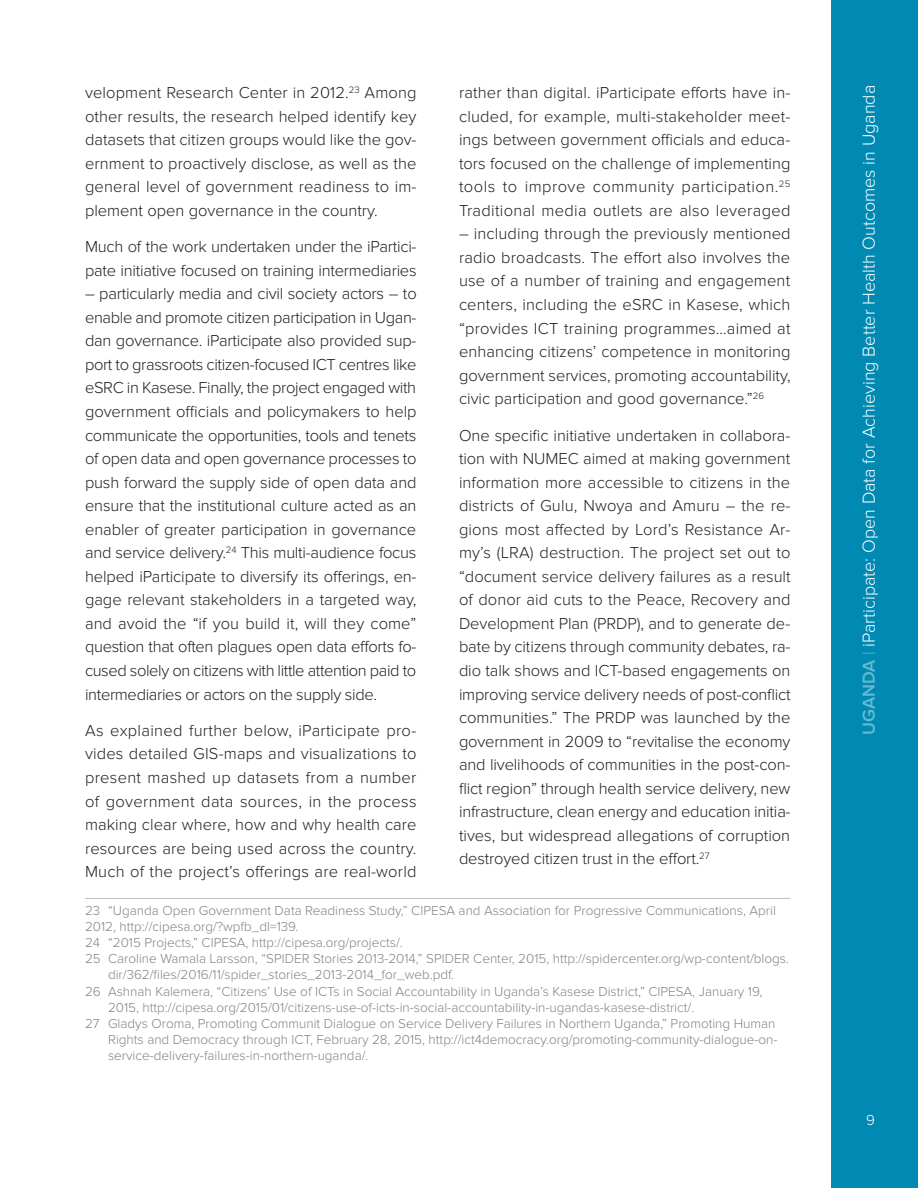
<style>
.page{position:relative;width:918px;height:1188px;background:#fff}
.page>*{position:absolute;margin:0;border:0;box-sizing:border-box;transform-origin:0 0}
.t1{font:300 18px "Proxima Nova";color:#fff}
.t2{font:300 16.5px/23.5px "Proxima Nova";color:#231f20;text-align:justify}
.t3{font:300 15px "Proxima Nova";color:#fff}
.e-footnote-text{font:300 13.5px/16.2px "Proxima Nova";color:#808285}
.s1{font-weight:600;color:#66b9d1}
.s2{color:#66b9d1}
</style>
<div class="page">
<div style="left:832px;top:0;width:86px;height:1188px;background:#008ab3"></div>
<hr style="left:85px;top:898px;width:705px;height:1px;background:#bcbdc0">
<p class="t2" style="left:85px;top:81px;width:333px">velopment Research Center in 2012.<sup>23</sup> Among other results, the research helped identify key datasets that citizen groups would like the gov&shy;ernment to proactively disclose, as well as the general level of government readiness to im&shy;plement open governance in the country.</p>
<p class="t2" style="left:85px;top:235px;width:333px">Much of the work undertaken under the iPartici&shy;pate initiative focused on training intermediaries</p>
<p class="t2" style="left:85px;top:282px;width:333px">– particularly media and civil society actors – to enable and promote citizen participation in Ugan&shy;dan governance. iParticipate also provided sup&shy;port to grassroots citizen-focused ICT centres like eSRC in Kasese. Finally, the project engaged with government officials and policymakers to help communicate the opportunities, tools and tenets of open data and open governance processes to push forward the supply side of open data and ensure that the institutional culture acted as an enabler of greater participation in governance and service delivery.<sup>24</sup> This multi-audience focus helped iParticipate to diversify its offerings, en&shy;gage relevant stakeholders in a targeted way, and avoid the “if you build it, will they come” question that often plagues open data efforts fo&shy;cused solely on citizens with little attention paid to intermediaries or actors on the supply side.</p>
<p class="t2" style="left:85px;top:719px;width:333px">As explained further below, iParticipate pro&shy;vides detailed GIS-maps and visualizations to present mashed up datasets from a number of government data sources, in the process making clear where, how and why health care resources are being used across the country.<br>Much of the project’s offerings are real-world</p>
<p class="e-footnote-text" style="left:85px;top:902px;width:692px">23 “Uganda Open Government Data Readiness Study,” CIPESA and Association for Progressive Communications, April<br>2012, http://cipesa.org/?wpfb_dl=139.</p>
<p class="e-footnote-text" style="left:85px;top:935px;width:319px">24 “2015 Projects,” CIPESA, http://cipesa.org/projects/.</p>
<p class="e-footnote-text" style="left:108px;top:951px;width:683px;text-indent:-23px">25 Caroline Wamala Larsson, “SPIDER Stories 2013-2014,” SPIDER Center, 2015, http://spidercenter.org/wp-content/blogs. dir/362/files/2016/11/spider_stories_2013-2014_for_web.pdf.</p>
<p class="e-footnote-text" style="left:108px;top:983px;width:656px;text-indent:-23px">26 Ashnah Kalemera, “Citizens’ Use of ICTs in Social Accountability in Uganda’s Kasese District,” CIPESA, January 19,<br>2015, http://cipesa.org/2015/01/citizens-use-of-icts-in-social-accountability-in-ugandas-kasese-district/.</p>
<p class="e-footnote-text" style="left:108px;top:1016px;width:671px;text-indent:-23px">27 Gladys Oroma, Promoting Communit Dialogue on Service Delivery Failures in Northern Uganda,” Promoting Human<br>Rights and Democracy through ICT, February 28, 2015, http://ict4democracy.org/promoting-community-dialogue-on&shy;service-delivery-failures-in-northern-uganda/.</p>
<p class="t2" style="left:459px;top:81px;width:333px">rather than digital. iParticipate efforts have in&shy;cluded, for example, multi-stakeholder meet&shy;ings between government officials and educa&shy;tors focused on the challenge of implementing tools to improve community participation.<sup>25<br></sup>Traditional media outlets are also leveraged</p>
<p class="t2" style="left:459px;top:222px;width:333px">– including through the previously mentioned radio broadcasts. The effort also involves the use of a number of training and engagement centers, including the eSRC in Kasese, which “provides ICT training programmes…aimed at enhancing citizens’ competence in monitoring government services, promoting accountability, civic participation and good governance.”<sup>26</sup></p>
<p class="t2" style="left:459px;top:423px;width:333px">One specific initiative undertaken in collabora&shy;tion with NUMEC aimed at making government information more accessible to citizens in the districts of Gulu, Nwoya and Amuru – the re&shy;gions most affected by Lord’s Resistance Ar&shy;my’s (LRA) destruction. The project set out to “document service delivery failures as a result of donor aid cuts to the Peace, Recovery and Development Plan (PRDP), and to generate de&shy;bate by citizens through community debates, ra&shy;dio talk shows and ICT-based engagements on improving service delivery needs of post-conflict communities.” The PRDP was launched by the government in 2009 to “revitalise the economy and livelihoods of communities in the post-con&shy;flict region” through health service delivery, new infrastructure, clean energy and education initia&shy;tives, but widespread allegations of corruption destroyed citizen trust in the effort.<sup>27</sup></p>
<p class="t1" style="left:859px;top:735px;width:651px;rotate:-90deg"><span class="s1">UGANDA</span> <span class="s2">|</span> iParticipate: Open Data for Achieving Better Health Outcomes in Uganda</p>
<p class="t3" style="left:866px;top:1111px;width:10px">9</p>
</div>
